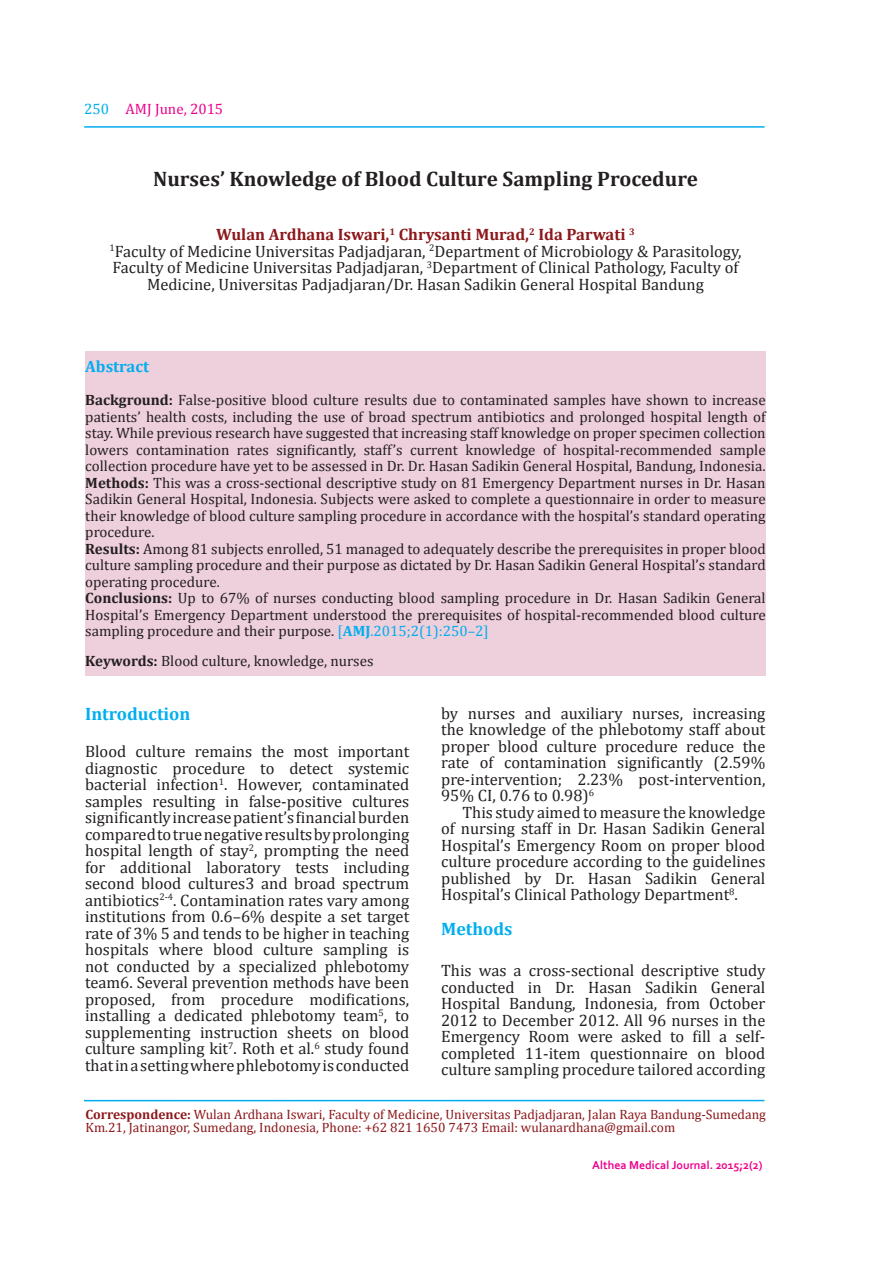
<style>
.page{position:relative;width:893px;height:1263px;background:#fff}
.page>*{position:absolute;margin:0;border:0;box-sizing:border-box;transform-origin:0 0}
.t1{font:700 21px "Cambria";color:#231f20}
.t2{font:700 18px "Cambria";color:#00aeef}
.t3{font:16.5px/16.5px "Cambria";color:#231f20;text-align:justify}
.t4{font:700 16.5px "Cambria";color:#00aeef}
.t5{font:15px/16.5px "Cambria";color:#231f20}
.t6{font:15px "Cambria";color:#ed028c}
.t7{font:13.5px/13.5px "Cambria";color:#8c181b}
.t8{font:700 12px "Corbel";color:#ed028c}
.s1{color:#00aeef}
.s2{font-weight:700;color:#8c181b}
.s3{font-weight:700}
.s4{font-weight:700;color:#00aeef}
</style>
<div class="page">
<hr style="left:84px;top:126px;width:681px;height:2px;background:#00aeef">
<div style="left:85px;top:351px;width:681px;height:325px;background:#eecfdc"></div>
<hr style="left:84px;top:1100px;width:680px;height:1px;background:#00aeef">
<p class="t6" style="left:84px;top:100px;width:141px"><span class="s1">250</span> AMJ June, 2015</p>
<p class="t1" style="left:153px;top:166px;width:546px">Nurses’ Knowledge of Blood Culture Sampling Procedure</p>
<p class="t3" style="left:110px;top:226px;width:633px;text-align:center"><span class="s2">Wulan Ardhana Iswari,</span><sup>1</sup> <span class="s2">Chrysanti Murad,</span><sup>2</sup> <span class="s2">Ida Parwati</span> <sup>3<br></sup><sup>1</sup>Faculty of Medicine Universitas Padjadjaran, <sup>2</sup>Department of Microbiology &amp; Parasitology, Faculty of Medicine Universitas Padjadjaran, <sup>3</sup>Department of Clinical Pathology, Faculty of Medicine, Universitas Padjadjaran/Dr. Hasan Sadikin General Hospital Bandung</p>
<p class="t4" style="left:85px;top:357px;width:65px">Abstract</p>
<p class="t5" style="left:85px;top:392px;width:682px"><span class="s3">Background:</span> False-positive blood culture results due to contaminated samples have shown to increase patients’ health costs, including the use of broad spectrum antibiotics and prolonged hospital length of stay. While previous research have suggested that increasing staff knowledge on proper specimen collection lowers contamination rates significantly, staff’s current knowledge of hospital-recommended sample collection procedure have yet to be assessed in Dr. Dr. Hasan Sadikin General Hospital, Bandung, Indonesia.<br><span class="s3">Methods:</span> This was a cross-sectional descriptive study on 81 Emergency Department nurses in Dr. Hasan Sadikin General Hospital, Indonesia. Subjects were asked to complete a questionnaire in order to measure their knowledge of blood culture sampling procedure in accordance with the hospital’s standard operating procedure.<br><span class="s3">Results:</span> Among 81 subjects enrolled, 51 managed to adequately describe the prerequisites in proper blood culture sampling procedure and their purpose as dictated by Dr. Hasan Sadikin General Hospital’s standard operating procedure.<br><span class="s3">Conclusions:</span> Up to 67% of nurses conducting blood sampling procedure in Dr. Hasan Sadikin General Hospital’s Emergency Department understood the prerequisites of hospital-recommended blood culture sampling procedure and their purpose. <span class="s1">[</span><span class="s4">AMJ</span><span class="s1">.2015;2(1):250–2]</span></p>
<p class="t5" style="left:85px;top:653px;width:290px"><span class="s3">Keywords:</span> Blood culture, knowledge, nurses</p>
<p class="t2" style="left:85px;top:703px;width:107px">Introduction</p>
<p class="t3" style="left:85px;top:743px;width:326px">Blood culture remains the most important diagnostic procedure to detect systemic bacterial infection<sup>1</sup>. However, contaminated samples resulting in false-positive cultures significantly increase patient’s financial burden compared to true negative results by prolonging hospital length of stay<sup>2</sup>, prompting the need for additional laboratory tests including second blood cultures3 and broad spectrum antibiotics<sup>2-4</sup>. Contamination rates vary among institutions from 0.6–6% despite a set target rate of 3% 5 and tends to be higher in teaching hospitals where blood culture sampling is not conducted by a specialized phlebotomy team6. Several prevention methods have been proposed, from procedure modifications, installing a dedicated phlebotomy team<sup>5</sup>, to supplementing instruction sheets on blood culture sampling kit<sup>7</sup>. Roth et al.<sup>6</sup> study found that in a setting where phlebotomy is conducted</p>
<p class="t3" style="left:441px;top:705px;width:326px">by nurses and auxiliary nurses, increasing the knowledge of the phlebotomy staff about proper blood culture procedure reduce the rate of contamination significantly (2.59% pre-intervention; 2.23% post-intervention, 95% CI, 0.76 to 0.98)<sup>6</sup></p>
<p class="t3" style="left:441px;top:804px;width:326px;text-indent:21px">This study aimed to measure the knowledge of nursing staff in Dr. Hasan Sadikin General Hospital’s Emergency Room on proper blood culture procedure according to the guidelines published by Dr. Hasan Sadikin General Hospital’s Clinical Pathology Department<sup>8</sup>.</p>
<p class="t2" style="left:441px;top:918px;width:73px">Methods</p>
<p class="t3" style="left:441px;top:962px;width:326px">This was a cross-sectional descriptive study conducted in Dr. Hasan Sadikin General Hospital Bandung, Indonesia, from October 2012 to December 2012. All 96 nurses in the Emergency Room were asked to fill a self&shy;completed 11-item questionnaire on blood culture sampling procedure tailored according</p>
<p class="t7" style="left:86px;top:1107px;width:682px"><span class="s3">Correspondence:</span> Wulan Ardhana Iswari, Faculty of Medicine, Universitas Padjadjaran, Jalan Raya Bandung-Sumedang<br>Km.21, Jatinangor, Sumedang, Indonesia, Phone: +62 821 1650 7473 Email: wulanardhana@gmail.com</p>
<p class="t8" style="left:592px;top:1157px;width:172px">Althea Medical Journal. 2015;2(2)</p>
</div>
